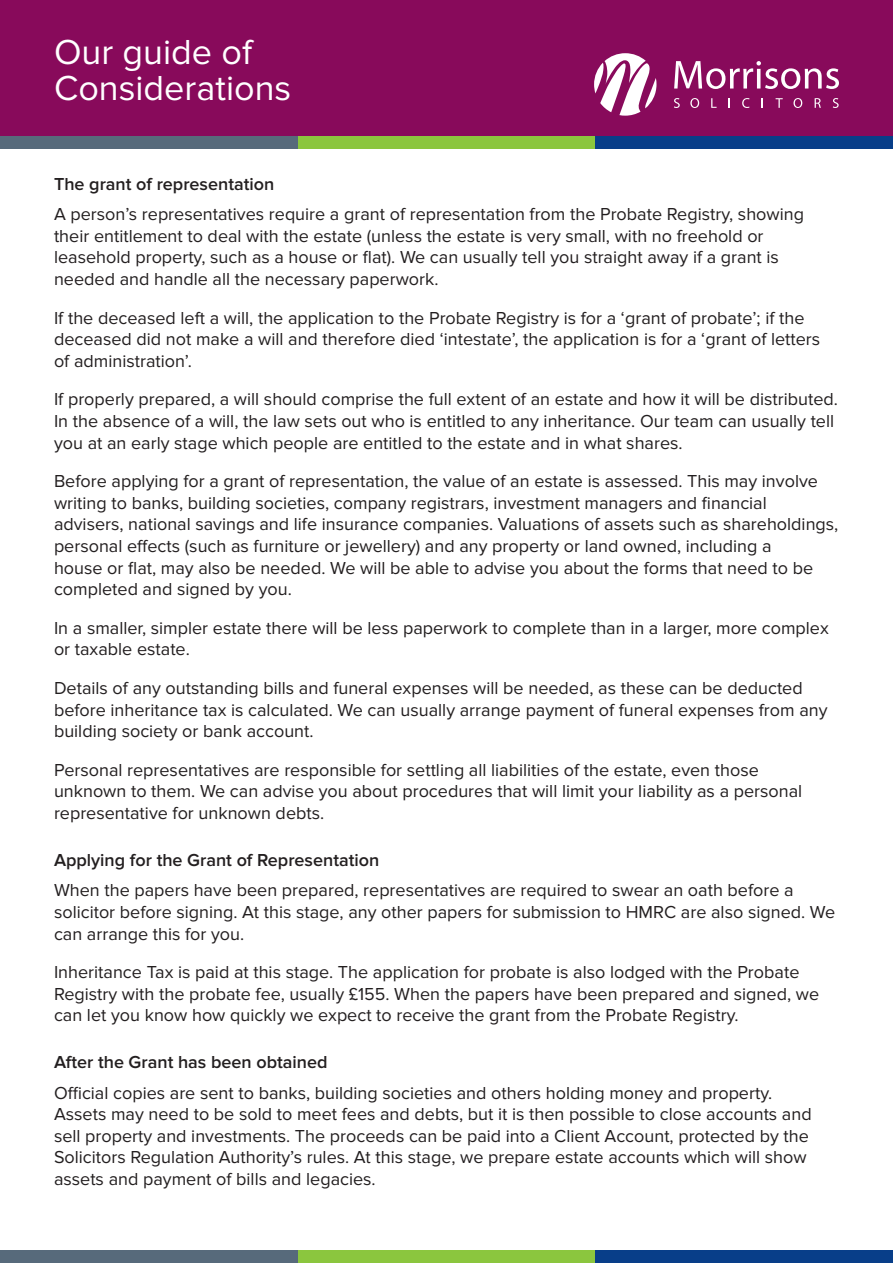
<style>
.page{position:relative;width:893px;height:1263px;background:#fff}
.page>*{position:absolute;margin:0;border:0;box-sizing:border-box;transform-origin:0 0}
.t1{font:36px/36px "Proxima Nova";color:#fff}
.t2{font:18px/21.6px "Proxima Nova";color:#231f20}
.t3{font:600 18px "Proxima Nova";color:#231f20}
</style>
<div class="page">
<div style="left:0;top:0;width:893px;height:136px;background:#880a5b"></div>
<svg style="left:674px;top:61px;width:165px;height:28px"></svg>
<svg style="left:674px;top:98px;width:6px;height:10px"></svg>
<svg style="left:690px;top:98px;width:9px;height:10px"></svg>
<svg style="left:711px;top:98px;width:6px;height:10px"></svg>
<svg style="left:742px;top:98px;width:7px;height:10px"></svg>
<svg style="left:776px;top:98px;width:7px;height:10px"></svg>
<svg style="left:793px;top:98px;width:9px;height:10px"></svg>
<svg style="left:815px;top:98px;width:6px;height:10px"></svg>
<svg style="left:833px;top:98px;width:6px;height:10px"></svg>
<svg style="left:594px;top:53px;width:62px;height:63px"></svg>
<div style="left:595px;top:136px;width:298px;height:13px;background:#083e89"></div>
<div style="left:298px;top:136px;width:297px;height:13px;background:#8bc63e"></div>
<div style="left:0;top:136px;width:298px;height:13px;background:#576a7b"></div>
<div style="left:595px;top:1250px;width:298px;height:13px;background:#083e89"></div>
<div style="left:298px;top:1250px;width:297px;height:13px;background:#8bc63e"></div>
<div style="left:0;top:1250px;width:298px;height:13px;background:#576a7b"></div>
<p class="t1" style="left:54px;top:34px;width:239px">Our guide of<br>Considerations</p>
<p class="t3" style="left:54px;top:174px;width:222px">The grant of representation</p>
<p class="t2" style="left:54px;top:204px;width:752px">A person’s representatives require a grant of representation from the Probate Registry, showing their entitlement to deal with the estate (unless the estate is very small, with no freehold or leasehold property, such as a house or flat). We can usually tell you straight away if a grant is needed and handle all the necessary paperwork.</p>
<p class="t2" style="left:54px;top:307px;width:768px">If the deceased left a will, the application to the Probate Registry is for a ‘grant of probate’; if the deceased did not make a will and therefore died ‘intestate’, the application is for a ‘grant of letters of administration’.</p>
<p class="t2" style="left:54px;top:389px;width:785px">If properly prepared, a will should comprise the full extent of an estate and how it will be distributed.<br>In the absence of a will, the law sets out who is entitled to any inheritance. Our team can usually tell you at an early stage which people are entitled to the estate and in what shares.</p>
<p class="t2" style="left:54px;top:471px;width:786px">Before applying for a grant of representation, the value of an estate is assessed. This may involve writing to banks, building societies, company registrars, investment managers and financial advisers, national savings and life insurance companies. Valuations of assets such as shareholdings, personal effects (such as furniture or jewellery) and any property or land owned, including a<br>house or flat, may also be needed. We will be able to advise you about the forms that need to be completed and signed by you.</p>
<p class="t2" style="left:54px;top:617px;width:776px">In a smaller, simpler estate there will be less paperwork to complete than in a larger, more complex or taxable estate.</p>
<p class="t2" style="left:54px;top:677px;width:775px">Details of any outstanding bills and funeral expenses will be needed, as these can be deducted before inheritance tax is calculated. We can usually arrange payment of funeral expenses from any building society or bank account.</p>
<p class="t2" style="left:54px;top:759px;width:750px">Personal representatives are responsible for settling all liabilities of the estate, even those unknown to them. We can advise you about procedures that will limit your liability as a personal representative for unknown debts.</p>
<p class="t3" style="left:54px;top:850px;width:327px">Applying for the Grant of Representation</p>
<p class="t2" style="left:54px;top:880px;width:783px">When the papers have been prepared, representatives are required to swear an oath before a solicitor before signing. At this stage, any other papers for submission to HMRC are also signed. We can arrange this for you.</p>
<p class="t2" style="left:54px;top:961px;width:767px">Inheritance Tax is paid at this stage. The application for probate is also lodged with the Probate<br>Registry with the probate fee, usually £155. When the papers have been prepared and signed, we can let you know how quickly we expect to receive the grant from the Probate Registry.</p>
<p class="t3" style="left:54px;top:1052px;width:275px">After the Grant has been obtained</p>
<p class="t2" style="left:54px;top:1082px;width:759px">Official copies are sent to banks, building societies and others holding money and property.<br>Assets may need to be sold to meet fees and debts, but it is then possible to close accounts and sell property and investments. The proceeds can be paid into a Client Account, protected by the Solicitors Regulation Authority’s rules. At this stage, we prepare estate accounts which will show assets and payment of bills and legacies.</p>
</div>
